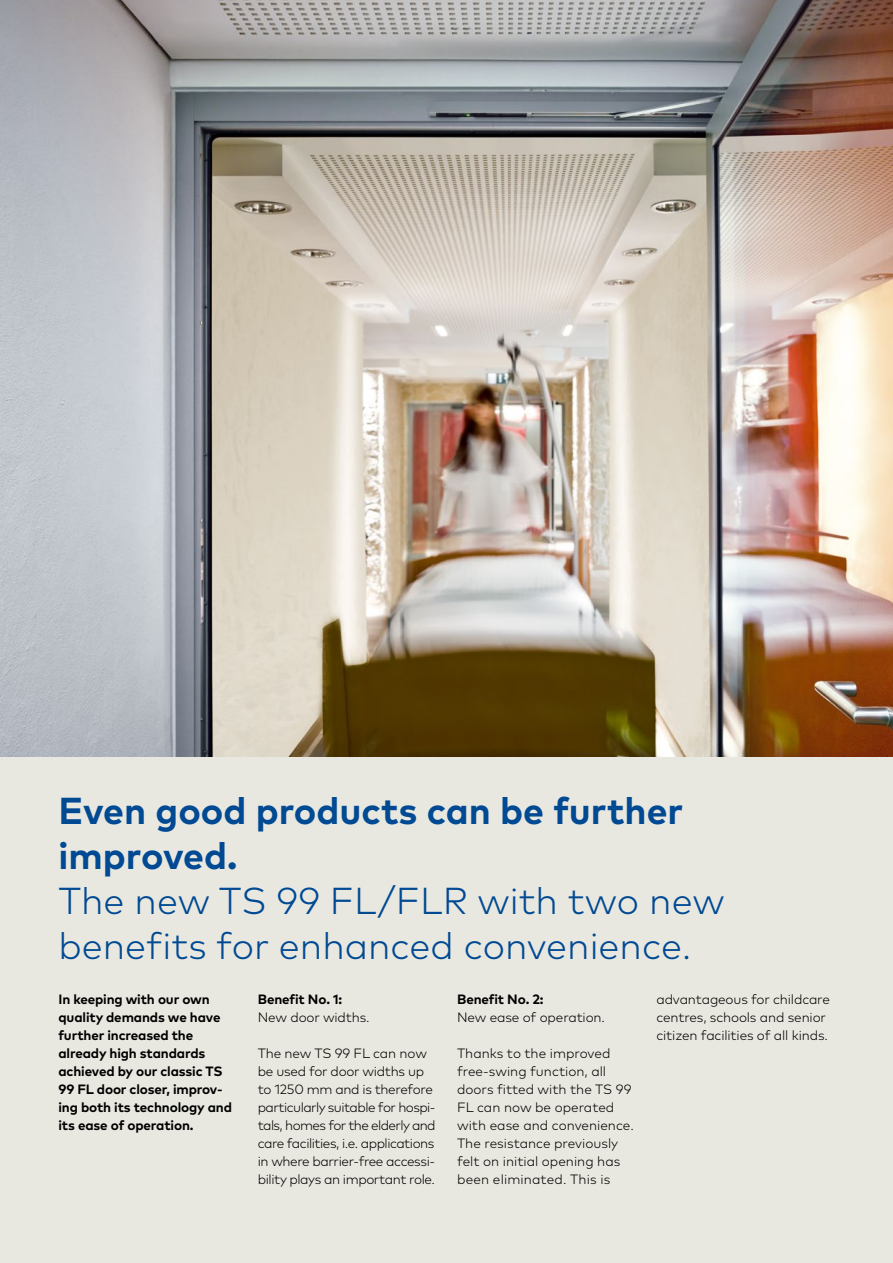
<style>
.page{position:relative;width:893px;height:1263px;background:#fff}
.page>*{position:absolute;margin:0;border:0;box-sizing:border-box;transform-origin:0 0}
.t1{font:300 37.5px/45px "Mark Pro";color:#004993}
.t2{font:700 37.5px/45px "Mark Pro";color:#004993}
.t3{font:300 13.5px/18px "Mark Pro";letter-spacing:-.01em;color:#000}
.t4{font:300 13.5px/18px "Mark Pro";letter-spacing:-.035em;color:#000}
.t5{font:700 13.5px/18px "Mark Pro";letter-spacing:-.01em;color:#000}
</style>
<div class="page">
<img style="left:0;top:0;width:893px;height:758px">
<div style="left:0;top:758px;width:893px;height:505px;background:#e9e8e0"></div>
<h1 class="t2" style="left:58px;top:785px;width:626px">Even good products can be further improved.</h1>
<h1 class="t1" style="left:58px;top:875px;width:668px">The new TS 99 FL/FLR with two new benefits for enhanced convenience.</h1>
<p class="t5" style="left:58px;top:989px;width:175px">In keeping with our own quality demands we have further increased the already high standards achieved by our classic TS<br>99 FL door closer, improv&shy;ing both its technology and its ease of operation.</p>
<p class="t5" style="left:258px;top:989px;width:86px">Benefit No. 1:</p>
<p class="t3" style="left:258px;top:1007px;width:113px">New door widths.</p>
<p class="t4" style="left:258px;top:1043px;width:179px">The new TS 99 FL can now be used for door widths up to 1250 mm and is therefore particularly suitable for hospi&shy;tals, homes for the elderly and care facilities, i.e. applications in where barrier-free accessi&shy;bility plays an important role.</p>
<p class="t5" style="left:457px;top:988px;width:88px">Benefit No. 2:</p>
<p class="t3" style="left:457px;top:1007px;width:149px">New ease of operation.</p>
<p class="t3" style="left:457px;top:1043px;width:178px">Thanks to the improved free-swing function, all doors fitted with the TS 99<br>FL can now be operated with ease and convenience.<br>The resistance previously felt on initial opening has been eliminated. This is</p>
<p class="t3" style="left:656px;top:989px;width:175px">advantageous for childcare centres, schools and senior citizen facilities of all kinds.</p>
</div>
